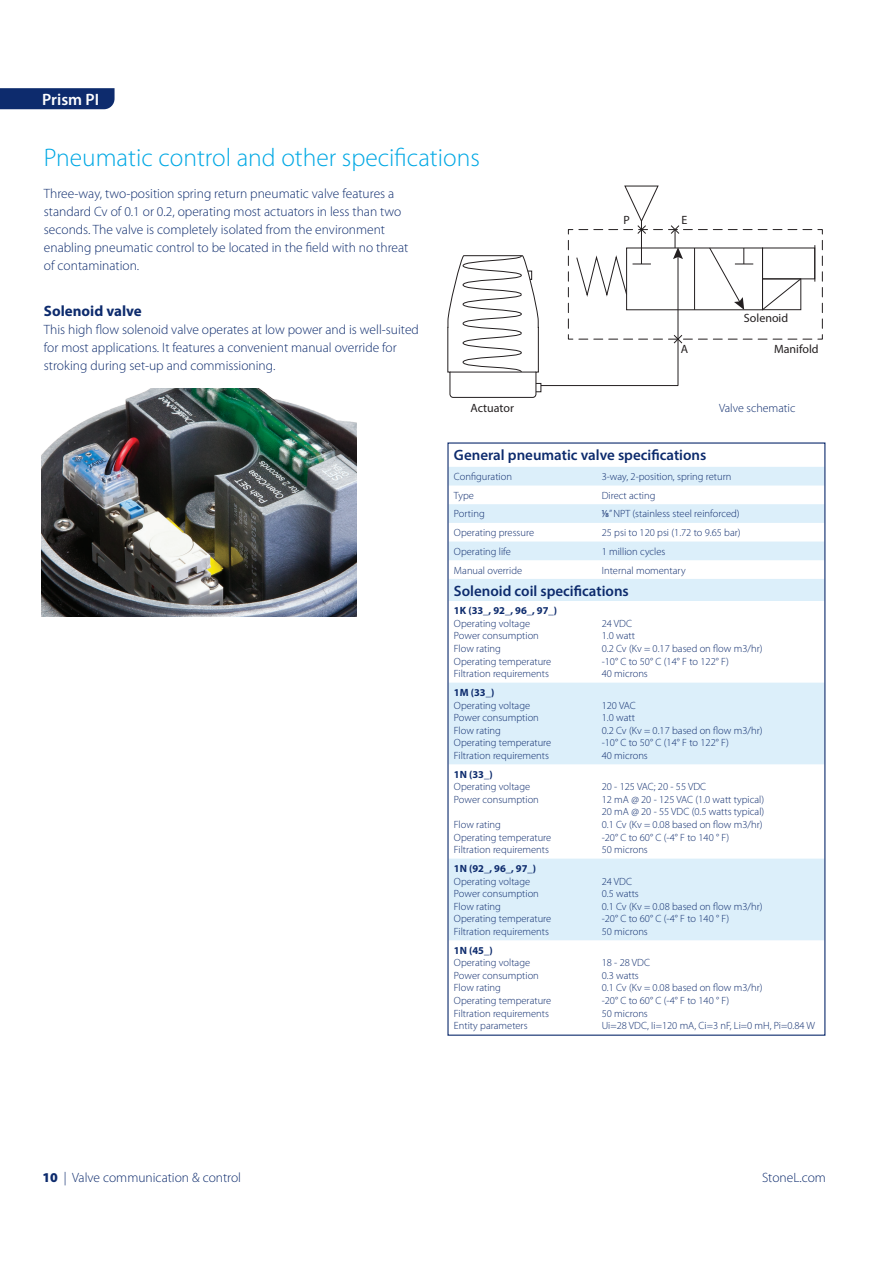
<style>
.page{position:relative;width:893px;height:1263px;background:#fff}
.page>*{position:absolute;margin:0;border:0;box-sizing:border-box;transform-origin:0 0}
.t1{font:300 25.5px "Myriad Pro";color:#00a8e4}
.t2{font:600 16.5px "Myriad Pro";color:#fff}
.t3{font:600 15px "Myriad Pro";color:#0d2b6d}
.t4{font:700 15px "Myriad Pro";color:#0d2b6d}
.t5{font:300 13.5px/18px "Myriad Pro";color:#0d2b6d}
.t6{font:12px "Myriad Pro";color:#231f20}
.t7{font:300 12px "Myriad Pro";color:#0d2b6d}
.t8{font:300 10.5px/12.6px "Myriad Pro";color:#0d2b6d}
.t9{font:700 10.5px "Myriad Pro";color:#0d2b6d}
.s1{font-weight:400}
.s2{font-weight:900}
</style>
<div class="page">
<div style="left:0;top:88px;width:115px;height:21px;background:#0d2b6d"></div>
<svg style="left:447px;top:185px;width:376px;height:213px"></svg>
<img style="left:42px;top:388px;width:314px;height:228px">
<svg style="left:449px;top:467px;width:374px;height:473px;fill:#dceffa"></svg>
<h2 class="t2" style="left:42px;top:89px;width:58px">Prism PI</h2>
<h1 class="t1" style="left:44px;top:142px;width:437px">Pneumatic control and other specifications</h1>
<p class="t5" style="left:44px;top:184px;width:366px">Three-way, two-position spring return pneumatic valve features a standard Cv of 0.1 or 0.2, operating most actuators in less than two seconds. The valve is completely isolated from the environment enabling pneumatic control to be located in the field with no threat of contamination.</p>
<h3 class="t4" style="left:44px;top:302px;width:99px">Solenoid valve</h3>
<p class="t5" style="left:44px;top:321px;width:376px">This high flow solenoid valve operates at low power and is well-suited for most applications. It features a convenient manual override for stroking during set-up and commissioning.</p>
<p class="t6" style="left:470px;top:401px;width:45px">Actuator</p>
<p class="t6" style="left:624px;top:212px;width:8px">P</p>
<p class="t6" style="left:681px;top:212px;width:7px">E</p>
<p class="t6" style="left:681px;top:341px;width:9px">A</p>
<p class="t6" style="left:744px;top:311px;width:46px">Solenoid</p>
<p class="t6" style="left:774px;top:341px;width:46px">Manifold</p>
<p class="t7" style="left:719px;top:401px;width:78px">Valve schematic</p>
<h3 class="t3" style="left:454px;top:446px;width:254px">General pneumatic valve specifications</h3>
<p class="t8" style="left:454px;top:470px;width:60px">Configuration</p>
<p class="t8" style="left:602px;top:470px;width:131px">3-way, 2-position, spring return</p>
<p class="t8" style="left:454px;top:489px;width:22px">Type</p>
<p class="t8" style="left:602px;top:489px;width:55px">Direct acting</p>
<p class="t8" style="left:454px;top:508px;width:32px">Porting</p>
<p class="t8" style="left:602px;top:508px;width:139px"><span class="s1">1/8</span>” NPT (stainless steel reinforced)</p>
<p class="t8" style="left:454px;top:526px;width:82px">Operating pressure</p>
<p class="t8" style="left:602px;top:526px;width:140px">25 psi to 120 psi (1.72 to 9.65 bar)</p>
<p class="t8" style="left:454px;top:545px;width:58px">Operating life</p>
<p class="t8" style="left:602px;top:545px;width:65px">1 million cycles</p>
<p class="t8" style="left:454px;top:564px;width:70px">Manual override</p>
<p class="t8" style="left:602px;top:564px;width:85px">Internal momentary</p>
<h3 class="t3" style="left:454px;top:581px;width:176px">Solenoid coil specifications</h3>
<p class="t9" style="left:454px;top:604px;width:105px">1K (33_, 92_, 96_, 97_)</p>
<p class="t8" style="left:454px;top:617px;width:99px">Operating voltage<br>Power consumption<br>Flow rating<br>Operating temperature<br>Filtration requirements</p>
<p class="t8" style="left:602px;top:617px;width:162px">24 VDC<br>1.0 watt<br>0.2 Cv (Kv = 0.17 based on flow m3/hr) -10° C to 50° C (14° F to 122° F)<br>40 microns</p>
<p class="t9" style="left:454px;top:685px;width:42px">1M (33_)</p>
<p class="t8" style="left:454px;top:699px;width:99px">Operating voltage<br>Power consumption<br>Flow rating<br>Operating temperature<br>Filtration requirements</p>
<p class="t8" style="left:602px;top:699px;width:162px">120 VAC<br>1.0 watt<br>0.2 Cv (Kv = 0.17 based on flow m3/hr) -10° C to 50° C (14° F to 122° F)<br>40 microns</p>
<p class="t9" style="left:454px;top:767px;width:40px">1N (33_)</p>
<p class="t8" style="left:454px;top:780px;width:86px">Operating voltage<br>Power consumption</p>
<p class="t8" style="left:454px;top:818px;width:99px">Flow rating<br>Operating temperature<br>Filtration requirements</p>
<p class="t8" style="left:602px;top:780px;width:164px">20 - 125 VAC; 20 - 55 VDC<br>12 mA @ 20 - 125 VAC (1.0 watt typical)<br>20 mA @ 20 - 55 VDC (0.5 watts typical)<br>0.1 Cv (Kv = 0.08 based on flow m3/hr) -20° C to 60° C (-4° F to 140 ° F)<br>50 microns</p>
<p class="t9" style="left:454px;top:861px;width:84px">1N (92_, 96_, 97_)</p>
<p class="t8" style="left:454px;top:875px;width:99px">Operating voltage<br>Power consumption<br>Flow rating<br>Operating temperature<br>Filtration requirements</p>
<p class="t8" style="left:602px;top:875px;width:162px">24 VDC<br>0.5 watts<br>0.1 Cv (Kv = 0.08 based on flow m3/hr) -20° C to 60° C (-4° F to 140 ° F)<br>50 microns</p>
<p class="t9" style="left:454px;top:943px;width:40px">1N (45_)</p>
<p class="t8" style="left:454px;top:956px;width:99px">Operating voltage<br>Power consumption<br>Flow rating<br>Operating temperature<br>Filtration requirements<br>Entity parameters</p>
<p class="t8" style="left:602px;top:956px;width:215px">18 - 28 VDC<br>0.3 watts<br>0.1 Cv (Kv = 0.08 based on flow m3/hr)<br>-20° C to 60° C (-4° F to 140 ° F)<br>50 microns<br>Ui=28 VDC, Ii=120 mA, Ci=3 nF, Li=0 mH, Pi=0.84 W</p>
<p class="t5" style="left:42px;top:1168px;width:200px"><span class="s2">10</span> | Valve communication &amp; control</p>
<p class="t5" style="left:762px;top:1168px;width:65px">StoneL.com</p>
</div>
